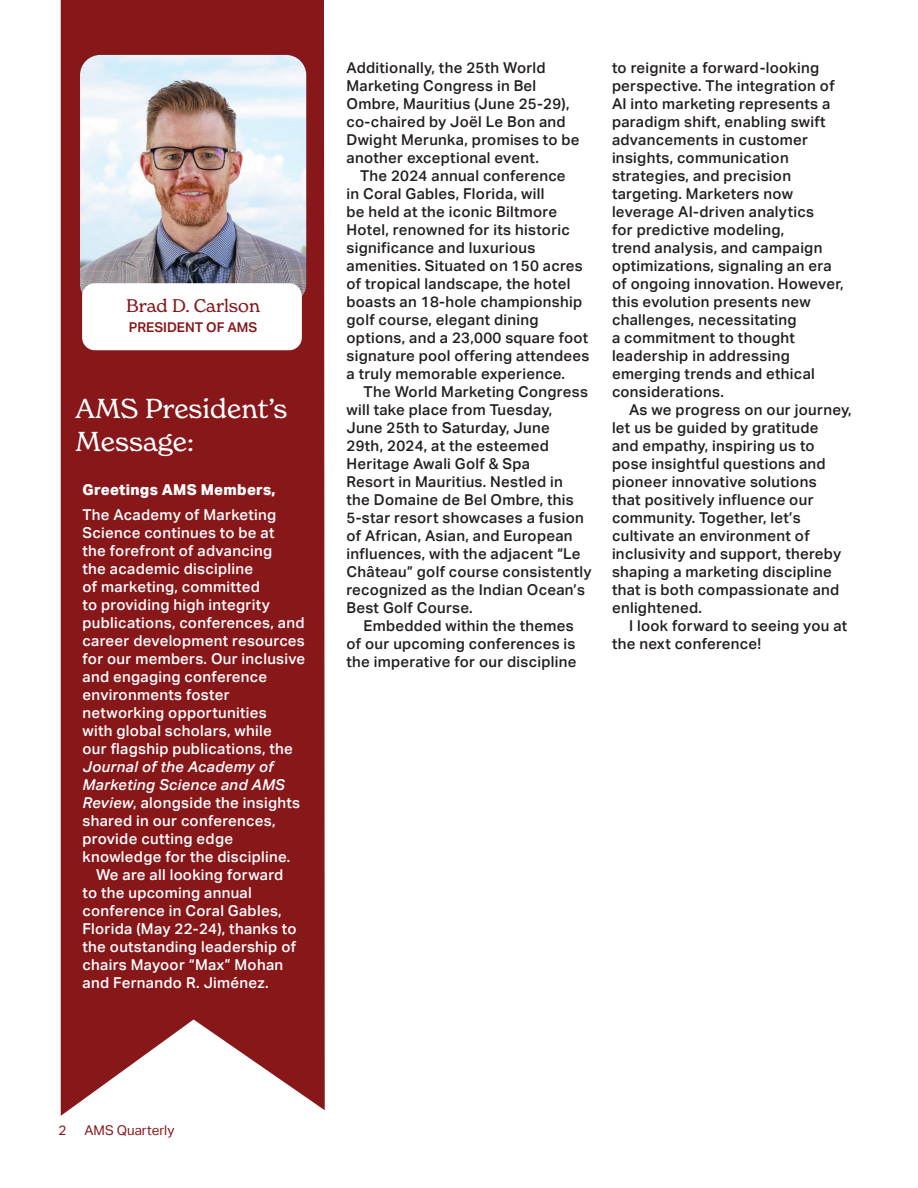
<style>
.page{position:relative;width:918px;height:1188px;background:#fff}
.page>*{position:absolute;margin:0;border:0;box-sizing:border-box;transform-origin:0 0}
.t1{font:27px/32.4px "New Spirit";color:#fff}
.t2{font:18px "New Spirit";color:#88171a}
.t3{font:500 15px/18px "Aktiv Grotesk";letter-spacing:.02em;color:#231f20}
.t4{font:500 15px/18px "Aktiv Grotesk";letter-spacing:.02em;color:#fff}
.t5{font:italic 500 15px "Aktiv Grotesk";letter-spacing:.02em;color:#fff}
.t6{font:800 15px "Aktiv Grotesk";letter-spacing:.02em;color:#fff}
.t7{font:600 13.5px "Aktiv Grotesk";color:#88171a}
.t8{font:13.5px "Aktiv Grotesk";color:#88171a}
.s1{font-style:italic}
</style>
<div class="page">
<svg style="left:61px;top:0;width:264px;height:1116px;background:#8f2528"></svg>
<img style="left:80px;top:55px;width:226px;height:249px">
<div style="left:82px;top:283px;width:220px;height:67px;background:#fff;border-radius:13px"></div>
<p class="t2" style="left:126px;top:295px;width:135px">Brad D. Carlson</p>
<p class="t7" style="left:129px;top:319px;width:130px">PRESIDENT OF AMS</p>
<h1 class="t1" style="left:76px;top:392px;width:213px">AMS President’s<br>Message:</h1>
<p class="t6" style="left:82px;top:481px;width:195px">Greetings AMS Members,</p>
<p class="t4" style="left:82px;top:506px;width:224px">The Academy of Marketing<br>Science continues to be at<br>the forefront of advancing<br>the academic discipline<br>of marketing, committed<br>to providing high integrity publications, conferences, and career development resources for our members. Our inclusive and engaging conference environments foster networking opportunities<br>with global scholars, while<br>our flagship publications, the</p>
<p class="t5" style="left:82px;top:758px;width:192px">Journal of the Academy of</p>
<p class="t5" style="left:82px;top:776px;width:204px">Marketing Science and AMS</p>
<p class="t4" style="left:82px;top:794px;width:219px"><span class="s1">Review</span>, alongside the insights</p>
<p class="t4" style="left:82px;top:812px;width:195px">shared in our conferences,</p>
<p class="t4" style="left:82px;top:830px;width:152px">provide cutting edge</p>
<p class="t4" style="left:82px;top:848px;width:209px">knowledge for the discipline.</p>
<p class="t4" style="left:96px;top:866px;width:189px">We are all looking forward</p>
<p class="t4" style="left:82px;top:884px;width:171px">to the upcoming annual</p>
<p class="t4" style="left:82px;top:902px;width:201px">conference in Coral Gables,</p>
<p class="t4" style="left:82px;top:920px;width:216px">Florida (May 22-24), thanks to</p>
<p class="t4" style="left:82px;top:938px;width:215px">the outstanding leadership of</p>
<p class="t4" style="left:82px;top:956px;width:202px">chairs Mayoor “Max” Mohan</p>
<p class="t4" style="left:82px;top:974px;width:188px">and Fernando R. Jiménez.</p>
<p class="t3" style="left:346px;top:59px;width:235px">Additionally, the 25th World<br>Marketing Congress in Bel<br>Ombre, Mauritius (June 25-29), co-chaired by Joël Le Bon and<br>Dwight Merunka, promises to be another exceptional event.</p>
<p class="t3" style="left:346px;top:167px;width:245px;text-indent:14px">The 2024 annual conference<br>in Coral Gables, Florida, will<br>be held at the iconic Biltmore<br>Hotel, renowned for its historic significance and luxurious amenities. Situated on 150 acres of tropical landscape, the hotel boasts an 18-hole championship golf course, elegant dining options, and a 23,000 square foot signature pool offering attendees a truly memorable experience.</p>
<p class="t3" style="left:346px;top:383px;width:247px;text-indent:17px">The World Marketing Congress will take place from Tuesday,<br>June 25th to Saturday, June<br>29th, 2024, at the esteemed<br>Heritage Awali Golf &amp; Spa<br>Resort in Mauritius. Nestled in<br>the Domaine de Bel Ombre, this<br>5-star resort showcases a fusion of African, Asian, and European influences, with the adjacent “Le<br>Château” golf course consistently recognized as the Indian Ocean’s<br>Best Golf Course.</p>
<p class="t3" style="left:346px;top:617px;width:232px;text-indent:17px">Embedded within the themes of our upcoming conferences is the imperative for our discipline</p>
<p class="t3" style="left:612px;top:59px;width:233px">to reignite a forward-looking perspective. The integration of<br>AI into marketing represents a paradigm shift, enabling swift advancements in customer insights, communication strategies, and precision targeting. Marketers now leverage AI-driven analytics<br>for predictive modeling,<br>trend analysis, and campaign optimizations, signaling an era of ongoing innovation. However, this evolution presents new challenges, necessitating<br>a commitment to thought leadership in addressing emerging trends and ethical considerations.</p>
<p class="t3" style="left:612px;top:401px;width:241px;text-indent:17px">As we progress on our journey, let us be guided by gratitude<br>and empathy, inspiring us to pose insightful questions and pioneer innovative solutions<br>that positively influence our community. Together, let’s cultivate an environment of inclusivity and support, thereby shaping a marketing discipline that is both compassionate and enlightened.</p>
<p class="t3" style="left:612px;top:617px;width:237px;text-indent:17px">I look forward to seeing you at the next conference!</p>
<p class="t8" style="left:58px;top:1122px;width:9px">2</p>
<p class="t8" style="left:85px;top:1122px;width:91px">AMS Quarterly</p>
</div>
